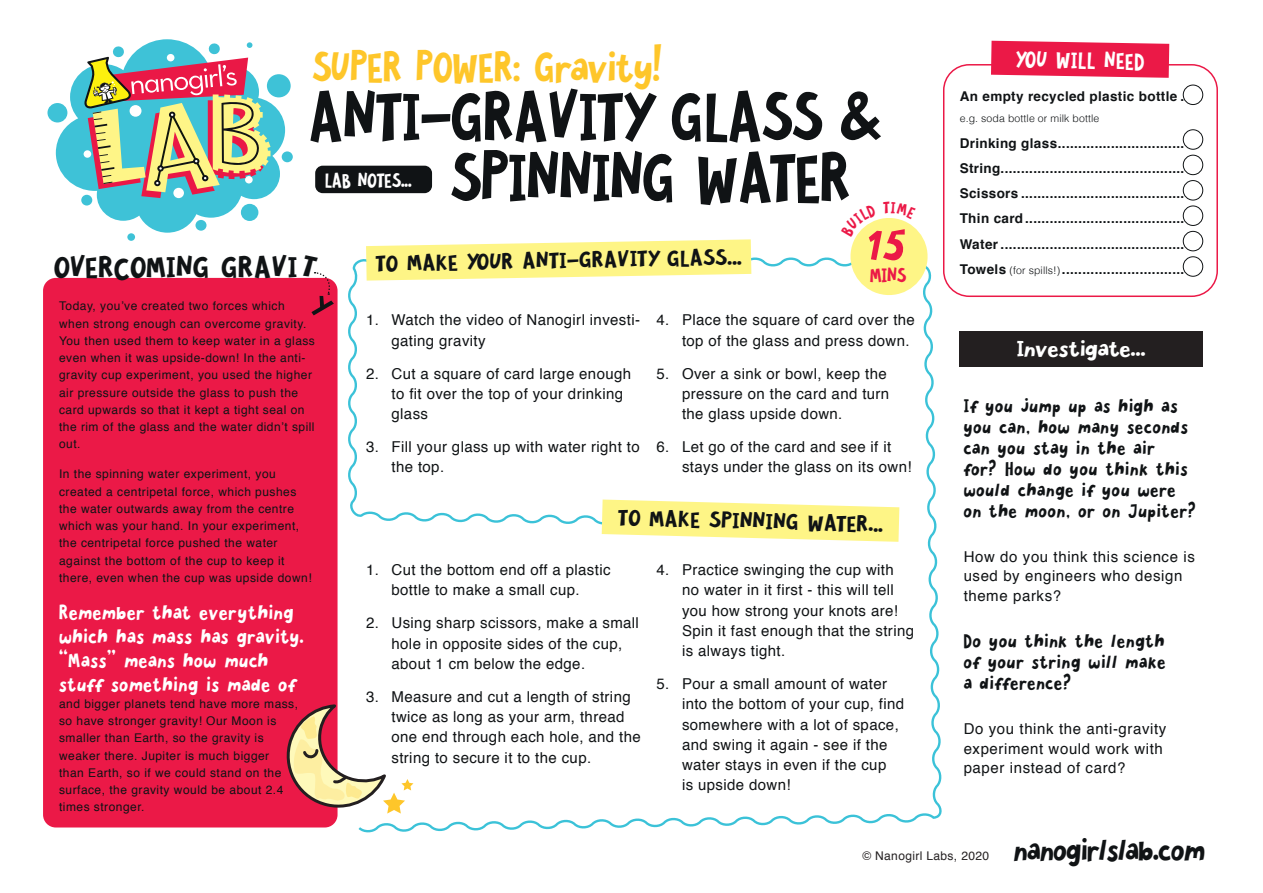
<style>
.page{position:relative;width:1263px;height:893px;background:#fff}
.page>*{position:absolute;margin:0;border:0;box-sizing:border-box;transform-origin:0 0}
.Heading_1{font:75.15px "Cool Britannia Sans";letter-spacing:-.01em;color:#101315}
.Heading_1-2{font:51.9px "Cool Britannia Sans";color:#eb1947}
.Heading_1-3{font:46.5px "Cool Britannia Sans";color:#fec62a}
.t1{font:34.5px "Cool Britannia Sans";color:#101315}
.Heading_1-4{font:32.7px "Cool Britannia Sans";letter-spacing:.01em;color:#101315;scale:1.14 1}
.Heading_1-5{font:25.5px "Cool Britannia Sans";color:#fff}
.Heading_1-6{font:24.9px "Cool Britannia Sans";color:#101315;scale:1.14 1}
.Heading_1-7{font:24.9px "Cool Britannia Sans";letter-spacing:.01em;color:#fff;scale:1.14 1}
.Body{font:22.5px/24px "Cool Britannia Sans";letter-spacing:.04em;color:#fff}
.Heading_1-8{font:22.35px "Cool Britannia Sans";color:#eb1947}
.Heading_1-9{font:22.05px "Cool Britannia Sans";color:#fff}
.Heading_3{font:21px/21px "Cool Britannia Sans";letter-spacing:.05em;color:#101315}
.Heading_3-2{font:15px/20.2px "Helvetica";letter-spacing:.025em;color:#101315}
.Bullets{font:700 13.5px "Helvetica";letter-spacing:.025em;color:#101315}
.Body-2{font:12px/17.2px "Helvetica";letter-spacing:.04em;color:#101315}
.t2{font:12px "Helvetica";letter-spacing:.03em;color:#231f20}
.Bullets-2{font:300 10.5px "Helvetica";letter-spacing:.01em;color:#101315}
.s1{font-weight:300;font-size:10.5px}
.s2{color:#fff}
</style>
<div class="page">
<svg style="left:348px;top:257px;width:597px;height:576px"></svg>
<div style="left:267px;top:74px;width:24px;height:23px;background:#3ec2d7;border-radius:50%"></div>
<div style="left:47px;top:103px;width:20px;height:19px;background:#3ec2d7;border-radius:50%"></div>
<div style="left:282px;top:151px;width:11px;height:11px;background:#3ec2d7;border-radius:50%"></div>
<div style="left:127px;top:233px;width:8px;height:8px;background:#3ec2d7;border-radius:50%"></div>
<svg style="left:56px;top:39px;width:229px;height:194px"></svg>
<div style="left:943px;top:64px;width:275px;height:233px;border:2px solid #eb1947;border-radius:26px"></div>
<svg style="left:991px;top:41px;width:178px;height:37px;background:#ec2c56"></svg>
<div style="left:1183px;top:85px;width:20px;height:20px;border:1px solid #101315;border-radius:50%"></div>
<div style="left:1183px;top:129px;width:20px;height:21px;border:1px solid #101315;border-radius:50%"></div>
<div style="left:1183px;top:180px;width:20px;height:20px;border:1px solid #101315;border-radius:50%"></div>
<div style="left:1183px;top:256px;width:20px;height:21px;border:1px solid #101315;border-radius:50%"></div>
<div style="left:1183px;top:155px;width:20px;height:20px;border:1px solid #101315;border-radius:50%"></div>
<div style="left:1183px;top:206px;width:20px;height:20px;border:1px solid #101315;border-radius:50%"></div>
<div style="left:1183px;top:231px;width:20px;height:20px;border:1px solid #101315;border-radius:50%"></div>
<svg style="left:366px;top:239px;width:385px;height:42px"></svg>
<svg style="left:602px;top:500px;width:297px;height:42px"></svg>
<div style="left:959px;top:331px;width:243px;height:35px;background:#231f20"></div>
<div style="left:315px;top:166px;width:117px;height:27px;background:#101315;border-radius:7px"></div>
<div style="left:43px;top:278px;width:294px;height:549px;background:#eb1947;border-radius:13px"></div>
<svg style="left:286px;top:702px;width:127px;height:112px"></svg>
<svg style="left:841px;top:218px;width:88px;height:79px"></svg>
<svg style="left:300px;top:272px;width:35px;height:23px"></svg>
<p class="Heading_1-4" style="left:54px;top:244px;width:215px">OVERCOMING GRAVI</p>
<p class="Heading_1-3" style="left:312px;top:35px;width:351px">SUPER POWER: Gravity!</p>
<p class="Heading_1-5" style="left:1016px;top:41px;width:130px;rotate:1deg">YOU WILL NEED</p>
<p class="Bullets" style="left:960px;top:86px;width:226px">An empty recycled plastic bottle .</p>
<p class="Bullets-2" style="left:960px;top:110px;width:141px">e.g. soda bottle or milk bottle</p>
<p class="Bullets" style="left:960px;top:132px;width:226px">Drinking glass...............................</p>
<p class="Bullets" style="left:960px;top:157px;width:226px">String.............................................</p>
<p class="Bullets" style="left:960px;top:183px;width:226px">Scissors ........................................</p>
<p class="Bullets" style="left:960px;top:208px;width:226px">Thin card.......................................</p>
<p class="Bullets" style="left:960px;top:233px;width:226px">Water .............................................</p>
<p class="Bullets" style="left:960px;top:258px;width:226px">Towels <span class="s1">(for spills!)</span>..............................</p>
<p class="Heading_1" style="left:308px;top:64px;width:576px">ANTI-GRAVITY GLASS &amp;</p>
<p class="Heading_1" style="left:333px;top:125px;width:519px"><span class="s2">AND</span> SPINNING WATER</p>
<p class="Heading_1-9" style="left:325px;top:165px;width:89px">LAB NOTES...</p>
<p class="Heading_1-2" style="left:868px;top:210px;width:38px">15</p>
<p class="Heading_1-8" style="left:870px;top:259px;width:38px">MINS</p>
<p class="Heading_1-6" style="left:375px;top:246px;width:323px;rotate:-1deg">TO MAKE YOUR ANTI-GRAVITY GLASS...</p>
<p class="Body-2" style="left:59px;top:298px;width:257px">Today, you’ve created two forces which when strong enough can overcome gravity.<br>You then used them to keep water in a glass even when it was upside-down! In the anti&shy;gravity cup experiment, you used the higher air pressure outside the glass to push the card upwards so that it kept a tight seal on the rim of the glass and the water didn’t spill out.</p>
<p class="Body-2" style="left:59px;top:466px;width:254px">In the spinning water experiment, you created a centripetal force, which pushes the water outwards away from the centre which was your hand. In your experiment, the centripetal force pushed the water against the bottom of the cup to keep it there, even when the cup was upside down!</p>
<p class="Body" style="left:59px;top:599px;width:246px">Remember that everything which has mass has gravity. “Mass” means how much stuff something is made of</p>
<p class="Body-2" style="left:59px;top:695px;width:241px">and bigger planets tend have more mass, so have stronger gravity! Our Moon is smaller than Earth, so the gravity is weaker there. Jupiter is much bigger<br>than Earth, so if we could stand on the surface, the gravity would be about 2.4 times stronger.</p>
<p class="Heading_3-2" style="left:391px;top:310px;width:250px;text-indent:-26px">1. Watch the video of Nanogirl investi&shy;gating gravity</p>
<p class="Heading_3-2" style="left:391px;top:364px;width:241px;text-indent:-26px">2. Cut a square of card large enough to fit over the top of your drinking glass</p>
<p class="Heading_3-2" style="left:391px;top:437px;width:250px;text-indent:-26px">3. Fill your glass up with water right to the top.</p>
<p class="Heading_3-2" style="left:682px;top:310px;width:234px;text-indent:-26px">4. Place the square of card over the top of the glass and press down.</p>
<p class="Heading_3-2" style="left:682px;top:364px;width:209px;text-indent:-26px">5. Over a sink or bowl, keep the pressure on the card and turn the glass upside down.</p>
<p class="Heading_3-2" style="left:682px;top:437px;width:231px;text-indent:-26px">6. Let go of the card and see if it stays under the glass on its own!</p>
<p class="Heading_1-6" style="left:619px;top:499px;width:234px;rotate:2deg">TO MAKE SPINNING WATER...</p>
<p class="Heading_3-2" style="left:366px;top:560px;width:246px;text-align:center">1. Cut the bottom end off a plastic bottle to make a small cup.</p>
<p class="Heading_3-2" style="left:391px;top:613px;width:249px;text-indent:-26px">2. Using sharp scissors, make a small hole in opposite sides of the cup, about 1 cm below the edge.</p>
<p class="Heading_3-2" style="left:391px;top:687px;width:251px;text-indent:-26px">3. Measure and cut a length of string twice as long as your arm, thread one end through each hole, and the string to secure it to the cup.</p>
<p class="Heading_3-2" style="left:682px;top:560px;width:234px;text-indent:-26px">4. Practice swinging the cup with no water in it first - this will tell you how strong your knots are!<br>Spin it fast enough that the string is always tight.</p>
<p class="Heading_3-2" style="left:682px;top:674px;width:224px;text-indent:-26px">5. Pour a small amount of water into the bottom of your cup, find somewhere with a lot of space, and swing it again - see if the water stays in even if the cup<br>is upside down!</p>
<p class="Heading_1-7" style="left:1017px;top:331px;width:114px">Investigate...</p>
<p class="Heading_3" style="left:964px;top:394px;width:233px">If you jump up as high as you can, how many seconds can you stay in the air<br>for? How do you think this would change if you were on the moon, or on Jupiter?</p>
<p class="Heading_3-2" style="left:964px;top:547px;width:233px;line-height:19.5px">How do you think this science is used by engineers who design theme parks?</p>
<p class="Heading_3" style="left:964px;top:630px;width:203px;text-align:justify">Do you think the length of your string will make a difference?</p>
<p class="Heading_3-2" style="left:964px;top:720px;width:204px;line-height:19.5px">Do you think the anti-gravity experiment would work with paper instead of card?</p>
<p class="t2" style="left:862px;top:847px;width:128px">© Nanogirl Labs, 2020</p>
<h3 class="t1" style="left:1014px;top:826px;width:193px">nanogirlslab.com</h3>
</div>
